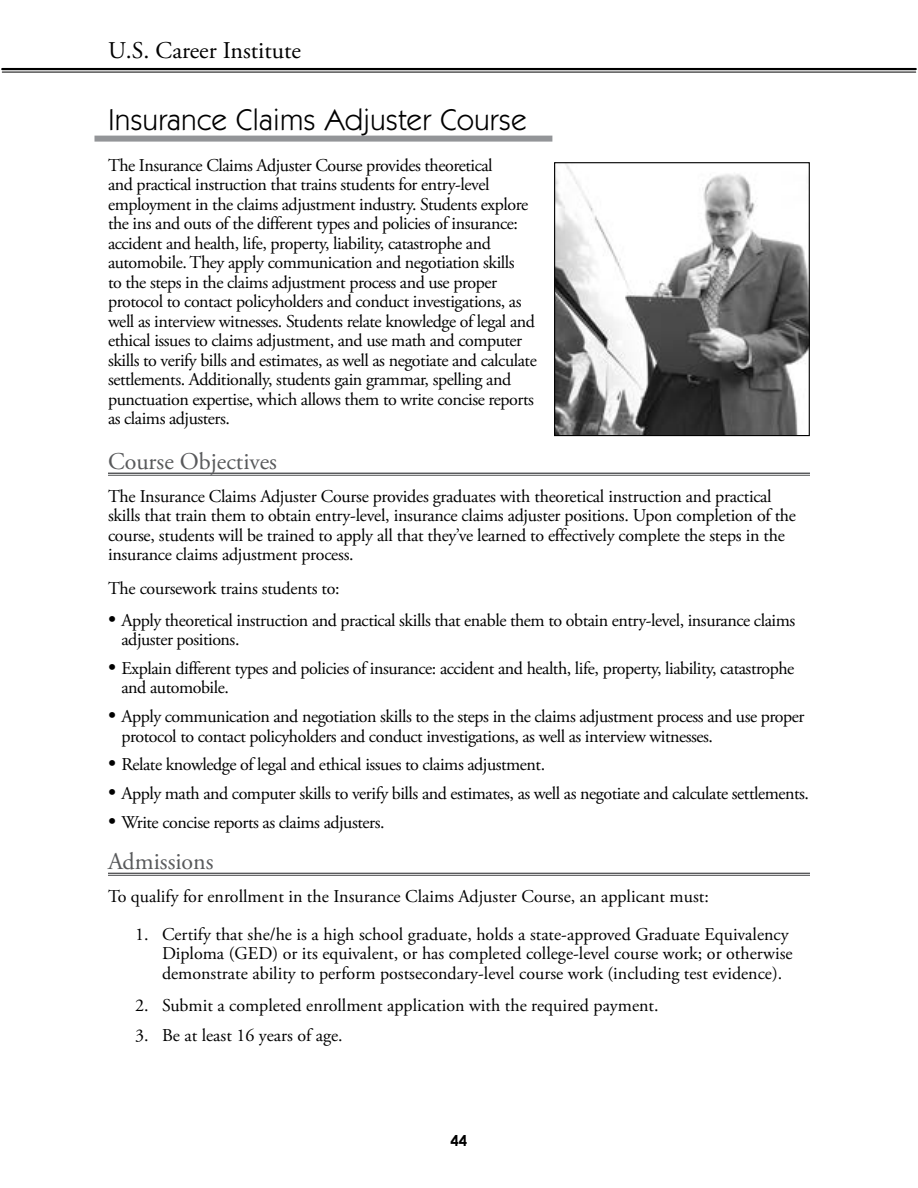
<style>
.page{position:relative;width:918px;height:1188px;background:#fff}
.page>*{position:absolute;margin:0;border:0;box-sizing:border-box;transform-origin:0 0}
.t1{font:30px "ITC Kabel Std";letter-spacing:.015em;color:#000}
.t2{font:24px "Adobe Garamond Pro";color:#58595b}
.t3{font:24px "Adobe Garamond Pro";color:#000}
.t4{font:18px/19.5px "Adobe Garamond Pro";letter-spacing:-.025em;color:#000}
.t5{font:18px/19.5px "Adobe Garamond Pro";color:#000}
.t6{font:700 15px "Century Gothic";color:#000}
.s1{font-size:21px}
</style>
<div class="page">
<hr style="left:2px;top:68px;width:914px;height:2px;background:#000">
<hr style="left:2px;top:72px;width:914px;height:1px;background:#000">
<div style="left:94px;top:136px;width:458px;height:6px;background:#939598"></div>
<hr style="left:108px;top:473px;width:702px;height:1px;background:#58595b">
<hr style="left:108px;top:475px;width:702px;height:1px;background:#58595b">
<hr style="left:108px;top:873px;width:702px;height:1px;background:#58595b">
<hr style="left:108px;top:875px;width:702px;height:1px;background:#58595b">
<img style="left:556px;top:164px;width:252px;height:270px">
<div style="left:554px;top:162px;width:256px;height:274px;border:1px solid #000"></div>
<h2 class="t3" style="left:108px;top:36px;width:194px">U.S. Career Institute</h2>
<h1 class="t1" style="left:108px;top:102px;width:420px">Insurance Claims Adjuster Course</h1>
<p class="t4" style="left:108px;top:156px;width:430px">The Insurance Claims Adjuster Course provides theoretical<br>and practical instruction that trains students for entry-level employment in the claims adjustment industry. Students explore the ins and outs of the different types and policies of insurance: accident and health, life, property, liability, catastrophe and automobile. They apply communication and negotiation skills<br>to the steps in the claims adjustment process and use proper protocol to contact policyholders and conduct investigations, as well as interview witnesses. Students relate knowledge of legal and ethical issues to claims adjustment, and use math and computer skills to verify bills and estimates, as well as negotiate and calculate settlements. Additionally, students gain grammar, spelling and punctuation expertise, which allows them to write concise reports as claims adjusters.</p>
<h2 class="t2" style="left:108px;top:447px;width:171px">Course Objectives</h2>
<p class="t4" style="left:108px;top:487px;width:690px">The Insurance Claims Adjuster Course provides graduates with theoretical instruction and practical skills that train them to obtain entry-level, insurance claims adjuster positions. Upon completion of the course, students will be trained to apply all that they’ve learned to effectively complete the steps in the insurance claims adjustment process.</p>
<p class="t4" style="left:108px;top:579px;width:233px">The coursework trains students to:</p>
<p class="t4" style="left:122px;top:611px;width:675px;text-indent:-14px"><span class="s1">•</span> Apply theoretical instruction and practical skills that enable them to obtain entry-level, insurance claims adjuster positions.</p>
<p class="t4" style="left:122px;top:659px;width:674px;text-indent:-14px"><span class="s1">•</span> Explain different types and policies of insurance: accident and health, life, property, liability, catastrophe and automobile.</p>
<p class="t4" style="left:122px;top:707px;width:685px;text-indent:-14px"><span class="s1">•</span> Apply communication and negotiation skills to the steps in the claims adjustment process and use proper protocol to contact policyholders and conduct investigations, as well as interview witnesses.</p>
<p class="t4" style="left:108px;top:755px;width:439px"><span class="s1">•</span> Relate knowledge of legal and ethical issues to claims adjustment.</p>
<p class="t4" style="left:108px;top:784px;width:703px"><span class="s1">•</span> Apply math and computer skills to verify bills and estimates, as well as negotiate and calculate settlements.</p>
<p class="t4" style="left:108px;top:813px;width:278px"><span class="s1">•</span> Write concise reports as claims adjusters.</p>
<h2 class="t2" style="left:108px;top:847px;width:107px">Admissions</h2>
<p class="t5" style="left:108px;top:887px;width:602px">To qualify for enrollment in the Insurance Claims Adjuster Course, an applicant must:</p>
<p class="t5" style="left:162px;top:925px;width:632px;text-indent:-27px">1. Certify that she/he is a high school graduate, holds a state-approved Graduate Equivalency<br>Diploma (GED) or its equivalent, or has completed college-level course work; or otherwise demonstrate ability to perform postsecondary-level course work (including test evidence).</p>
<p class="t5" style="left:135px;top:996px;width:525px">2. Submit a completed enrollment application with the required payment.</p>
<p class="t5" style="left:135px;top:1026px;width:209px">3. Be at least 16 years of age.</p>
<p class="t6" style="left:451px;top:1129px;width:18px">44</p>
</div>
